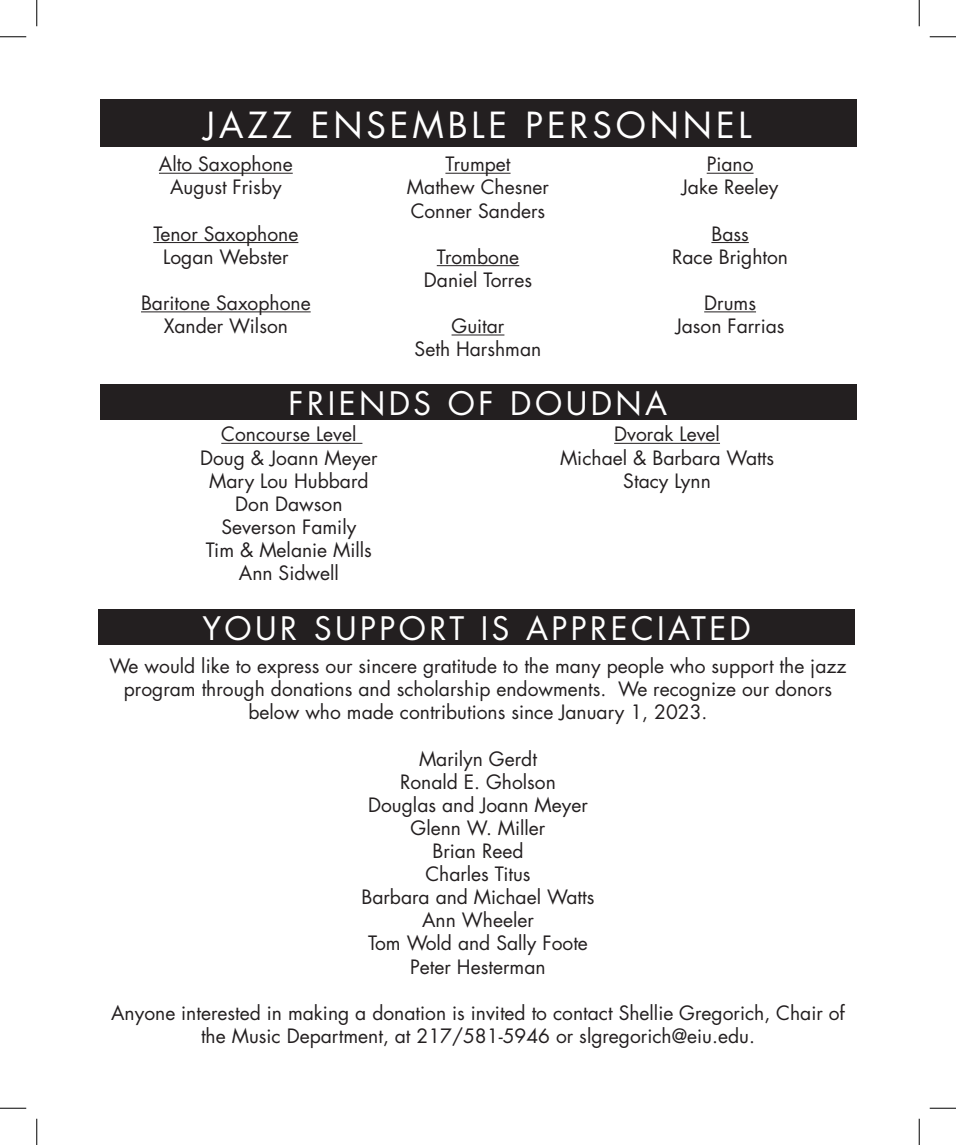
<style>
.page{position:relative;width:956px;height:1145px;background:#fff}
.page>*{position:absolute;margin:0;border:0;box-sizing:border-box;transform-origin:0 0}
.t1{font:35px "Futura Std";letter-spacing:.11em;color:#fff}
.t2{font:31.5px "Futura Std";letter-spacing:.11em;color:#fff}
.t3{font:19.25px/23.1px "Futura Std";color:#231f20;text-align:center}
</style>
<div class="page">
<div style="left:100px;top:100px;width:756px;height:47px;background:#231f20"></div>
<hr style="left:159px;top:173px;width:134px;height:1px;background:#231f20">
<hr style="left:153px;top:242px;width:145px;height:1px;background:#231f20">
<hr style="left:141px;top:311px;width:170px;height:1px;background:#231f20">
<hr style="left:445px;top:173px;width:65px;height:1px;background:#231f20">
<hr style="left:437px;top:265px;width:82px;height:1px;background:#231f20">
<hr style="left:451px;top:334px;width:53px;height:1px;background:#231f20">
<hr style="left:706px;top:173px;width:47px;height:1px;background:#231f20">
<hr style="left:711px;top:242px;width:37px;height:1px;background:#231f20">
<hr style="left:704px;top:311px;width:52px;height:1px;background:#231f20">
<div style="left:100px;top:385px;width:756px;height:35px;background:#231f20"></div>
<hr style="left:221px;top:443px;width:141px;height:1px;background:#231f20">
<hr style="left:614px;top:443px;width:106px;height:1px;background:#231f20">
<div style="left:98px;top:609px;width:756px;height:35px;background:#231f20"></div>
<svg style="left:0;top:36px;width:26px;height:1px"></svg>
<svg style="left:929px;top:36px;width:27px;height:1px"></svg>
<svg style="left:0;top:1107px;width:26px;height:1px"></svg>
<svg style="left:929px;top:1107px;width:27px;height:1px"></svg>
<svg style="left:36px;top:0;width:1px;height:26px"></svg>
<svg style="left:36px;top:1118px;width:1px;height:26px"></svg>
<svg style="left:918px;top:0;width:1px;height:26px"></svg>
<svg style="left:918px;top:1118px;width:1px;height:26px"></svg>
<p class="t1" style="left:204px;top:103px;width:549px">JAZZ ENSEMBLE PERSONNEL</p>
<p class="t3" style="left:159px;top:153px;width:135px">Alto Saxophone</p>
<p class="t3" style="left:170px;top:176px;width:113px">August Frisby</p>
<p class="t3" style="left:153px;top:222px;width:146px">Tenor Saxophone</p>
<p class="t3" style="left:163px;top:245px;width:127px">Logan Webster</p>
<p class="t3" style="left:141px;top:291px;width:171px">Baritone Saxophone</p>
<p class="t3" style="left:164px;top:315px;width:126px">Xander Wilson</p>
<p class="t3" style="left:445px;top:153px;width:67px">Trumpet</p>
<p class="t3" style="left:407px;top:176px;width:143px">Mathew Chesner</p>
<p class="t3" style="left:410px;top:199px;width:136px">Conner Sanders</p>
<p class="t3" style="left:437px;top:245px;width:84px">Trombone</p>
<p class="t3" style="left:424px;top:268px;width:110px">Daniel Torres</p>
<p class="t3" style="left:451px;top:315px;width:54px">Guitar</p>
<p class="t3" style="left:414px;top:338px;width:128px">Seth Harshman</p>
<p class="t3" style="left:706px;top:153px;width:48px">Piano</p>
<p class="t3" style="left:682px;top:176px;width:98px">Jake Reeley</p>
<p class="t3" style="left:711px;top:222px;width:39px">Bass</p>
<p class="t3" style="left:672px;top:245px;width:117px">Race Brighton</p>
<p class="t3" style="left:704px;top:291px;width:53px">Drums</p>
<p class="t3" style="left:675px;top:315px;width:110px">Jason Farrias</p>
<p class="t2" style="left:288px;top:384px;width:380px">FRIENDS OF DOUDNA</p>
<p class="t3" style="left:221px;top:423px;width:137px">Concourse Level</p>
<p class="t3" style="left:200px;top:446px;width:179px">Doug &amp; Joann Meyer</p>
<p class="t3" style="left:209px;top:469px;width:161px">Mary Lou Hubbard</p>
<p class="t3" style="left:235px;top:492px;width:109px">Don Dawson</p>
<p class="t3" style="left:221px;top:515px;width:136px">Severson Family</p>
<p class="t3" style="left:206px;top:538px;width:168px">Tim &amp; Melanie Mills</p>
<p class="t3" style="left:239px;top:561px;width:101px">Ann Sidwell</p>
<p class="t3" style="left:614px;top:423px;width:107px">Dvorak Level</p>
<p class="t3" style="left:560px;top:446px;width:216px">Michael &amp; Barbara Watts</p>
<p class="t3" style="left:623px;top:469px;width:89px">Stacy Lynn</p>
<p class="t2" style="left:202px;top:608px;width:550px">YOUR SUPPORT IS APPRECIATED</p>
<p class="t3" style="left:110px;top:654px;width:738px">We would like to express our sincere gratitude to the many people who support the jazz program through donations and scholarship endowments. We recognize our donors below who made contributions since January 1, 2023.</p>
<p class="t3" style="left:419px;top:747px;width:119px">Marilyn Gerdt</p>
<p class="t3" style="left:400px;top:770px;width:157px">Ronald E. Gholson</p>
<p class="t3" style="left:368px;top:793px;width:221px">Douglas and Joann Meyer</p>
<p class="t3" style="left:410px;top:816px;width:136px">Glenn W. Miller</p>
<p class="t3" style="left:432px;top:839px;width:93px">Brian Reed</p>
<p class="t3" style="left:425px;top:862px;width:107px">Charles Titus</p>
<p class="t3" style="left:361px;top:885px;width:235px">Barbara and Michael Watts</p>
<p class="t3" style="left:422px;top:908px;width:113px">Ann Wheeler</p>
<p class="t3" style="left:368px;top:932px;width:221px">Tom Wold and Sally Foote</p>
<p class="t3" style="left:410px;top:955px;width:137px">Peter Hesterman</p>
<p class="t3" style="left:111px;top:1001px;width:735px">Anyone interested in making a donation is invited to contact Shellie Gregorich, Chair of the Music Department, at 217/581-5946 or slgregorich@eiu.edu.</p>
</div>
